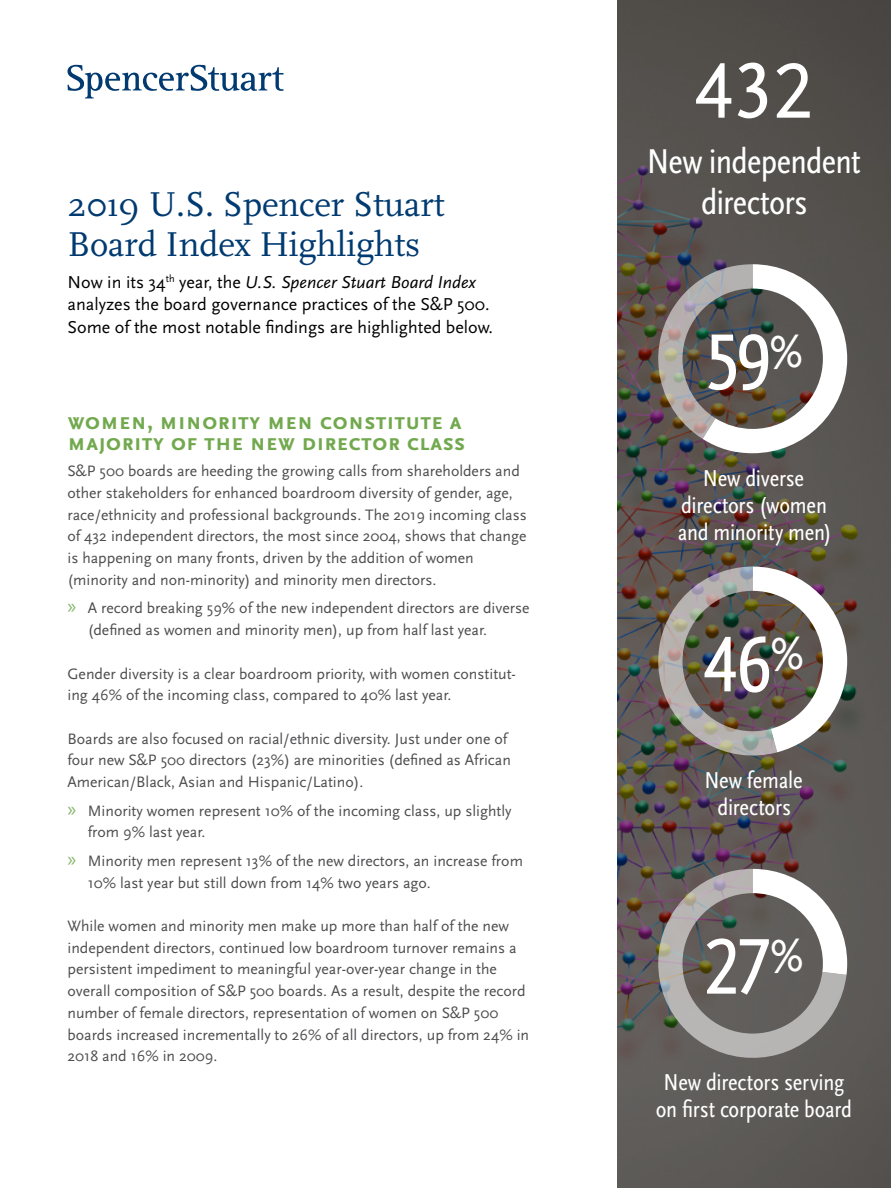
<style>
.page{position:relative;width:891px;height:1188px;background:#fff}
.page>*{position:absolute;margin:0;border:0;box-sizing:border-box;transform-origin:0 0}
.t1{font:condensed 82.5px "Scala Sans Pro";color:#fff}
.t2{font:82.5px "Scala Sans Pro";color:#fff}
.t3{font:36px/40.5px "Scala Pro";letter-spacing:-.005em;color:#003a70}
.t4{font:condensed 36px/40.5px "Scala Sans Pro";letter-spacing:-.015em;color:#fff;text-align:center}
.t5{font:condensed 24px/27px "Scala Sans Pro";letter-spacing:-.01em;color:#fff;text-align:center}
.t6{font:700 24px/21px "Scala Sans Pro";letter-spacing:.01em;color:#72a94e}
.t7{font:18px/22.5px "Scala Sans Pro";color:#000}
.t8{font:15.75px/21.8px "Scala Sans Pro";color:#4d4d4f}
.s1{font-style:italic}
.s2{font-family:"Myriad Pro";font-size:21px;color:#86b56a}
</style>
<div class="page">
<svg style="left:67px;top:65px;width:217px;height:33px"></svg>
<svg style="left:617px;top:0;width:274px;height:1188px;background:#575250"></svg>
<img style="left:657px;top:264px;width:190px;height:189px">
<img style="left:657px;top:567px;width:190px;height:190px">
<svg style="left:657px;top:869px;width:190px;height:190px;background:#84817e"></svg>
<h2 class="t3" style="left:68px;top:183px;width:379px">2019 U.S. Spencer Stuart<br>Board Index Highlights</h2>
<p class="t7" style="left:67px;top:271px;width:427px">Now in its 34<sup>th</sup> year, the <span class="s1">U.S. Spencer Stuart Board Index </span>analyzes the board governance practices of the S&amp;P 500.<br>Some of the most notable findings are highlighted below.</p>
<h3 class="t6" style="left:68px;top:411px;width:399px">Women, minority men constitute a majority of the new director class</h3>
<p class="t8" style="left:68px;top:460px;width:461px">S&amp;P 500 boards are heeding the growing calls from shareholders and other stakeholders for enhanced boardroom diversity of gender, age, race/ethnicity and professional backgrounds. The 2019 incoming class of 432 independent directors, the most since 2004, shows that change is happening on many fronts, driven by the addition of women (minority and non-minority) and minority men directors.</p>
<p class="t8" style="left:88px;top:597px;width:443px;text-indent:-20px"><span class="s2">»</span> A record breaking 59% of the new independent directors are diverse (defined as women and minority men), up from half last year.</p>
<p class="t8" style="left:67px;top:662px;width:450px">Gender diversity is a clear boardroom priority, with women constitut&shy;ing 46% of the incoming class, compared to 40% last year.</p>
<p class="t8" style="left:67px;top:728px;width:445px">Boards are also focused on racial/ethnic diversity. Just under one of four new S&amp;P 500 directors (23%) are minorities (defined as African<br>American/Black, Asian and Hispanic/Latino).</p>
<p class="t8" style="left:88px;top:800px;width:425px;text-indent:-20px"><span class="s2">»</span> Minority women represent 10% of the incoming class, up slightly from 9% last year.</p>
<p class="t8" style="left:88px;top:850px;width:437px;text-indent:-20px"><span class="s2">»</span> Minority men represent 13% of the new directors, an increase from<br>10% last year but still down from 14% two years ago.</p>
<p class="t8" style="left:67px;top:915px;width:463px">While women and minority men make up more than half of the new independent directors, continued low boardroom turnover remains a persistent impediment to meaningful year-over-year change in the overall composition of S&amp;P 500 boards. As a result, despite the record number of female directors, representation of women on S&amp;P 500 boards increased incrementally to 26% of all directors, up from 24% in 2018 and 16% in 2009.</p>
<h1 class="t2" style="left:694px;top:43px;width:122px">432</h1>
<h2 class="t4" style="left:647px;top:141px;width:216px">New independent directors</h2>
<h1 class="t1" style="left:705px;top:314px;width:99px">59<sup>%</sup></h1>
<h3 class="t5" style="left:678px;top:464px;width:155px">New diverse directors (women and minority men)</h3>
<h1 class="t1" style="left:704px;top:616px;width:101px">46<sup>%</sup></h1>
<h3 class="t5" style="left:704px;top:767px;width:100px">New female directors</h3>
<h1 class="t1" style="left:705px;top:918px;width:100px">27<sup>%</sup></h1>
<h3 class="t5" style="left:656px;top:1069px;width:198px">New directors serving on first corporate board</h3>
</div>
